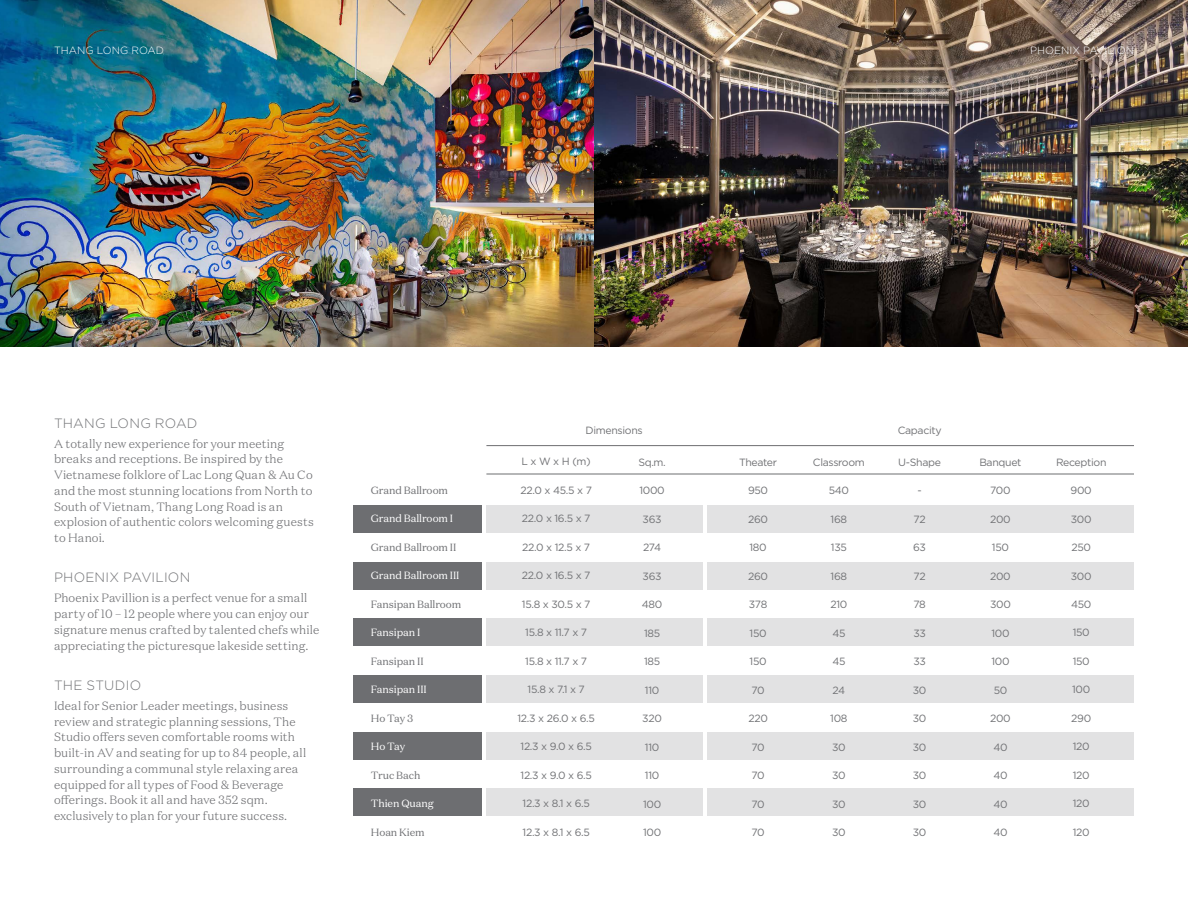
<style>
.page{position:relative;width:1188px;height:918px;background:#fff}
.page>*{position:absolute;margin:0;border:0;box-sizing:border-box;transform-origin:0 0}
.t1{font:300 13.5px "Gotham";letter-spacing:.015em;color:#717275}
.t2{font:300 12px/15.8px "Domaine Text";letter-spacing:.005em;color:#717275}
.t3{font:10.5px "Gotham";letter-spacing:-.03em;color:#717275}
.t4{font:10.5px "Domaine Text";letter-spacing:-.01em;color:#717275}
.t5{font:10.5px "Domaine Text";letter-spacing:-.01em;color:#fff}
.t6{font:300 10.5px "Gotham";color:#fff}
</style>
<div class="page">
<img style="left:0;top:0;width:594px;height:347px">
<img style="left:594px;top:0;width:594px;height:347px">
<div style="left:353px;top:505px;width:129px;height:28px;background:#6d6e71"></div>
<div style="left:486px;top:505px;width:217px;height:28px;background:#e2e2e3"></div>
<div style="left:486px;top:562px;width:217px;height:28px;background:#e2e2e3"></div>
<div style="left:486px;top:619px;width:217px;height:27px;background:#e2e2e3"></div>
<div style="left:486px;top:675px;width:217px;height:28px;background:#e2e2e3"></div>
<div style="left:486px;top:732px;width:217px;height:27px;background:#e2e2e3"></div>
<div style="left:486px;top:788px;width:217px;height:28px;background:#e2e2e3"></div>
<div style="left:707px;top:505px;width:427px;height:28px;background:#e2e2e3"></div>
<div style="left:707px;top:562px;width:427px;height:28px;background:#e2e2e3"></div>
<div style="left:707px;top:619px;width:427px;height:27px;background:#e2e2e3"></div>
<div style="left:707px;top:675px;width:427px;height:28px;background:#e2e2e3"></div>
<div style="left:707px;top:732px;width:427px;height:27px;background:#e2e2e3"></div>
<div style="left:707px;top:788px;width:427px;height:28px;background:#e2e2e3"></div>
<div style="left:353px;top:562px;width:129px;height:28px;background:#6d6e71"></div>
<div style="left:353px;top:619px;width:129px;height:27px;background:#6d6e71"></div>
<div style="left:353px;top:675px;width:129px;height:28px;background:#6d6e71"></div>
<div style="left:353px;top:732px;width:129px;height:27px;background:#6d6e71"></div>
<div style="left:353px;top:788px;width:129px;height:28px;background:#6d6e71"></div>
<hr style="left:486px;top:445px;width:648px;height:1px;background:#6d6e71">
<hr style="left:486px;top:474px;width:648px;height:1px;background:#6d6e71">
<p class="t6" style="left:54px;top:44px;width:112px">THANG LONG ROAD</p>
<p class="t6" style="left:1030px;top:43px;width:105px">PHOENIX PAVILION</p>
<p class="t1" style="left:54px;top:414px;width:145px">THANG LONG ROAD</p>
<p class="t2" style="left:54px;top:435px;width:261px">A totally new experience for your meeting breaks and receptions. Be inspired by the Vietnamese folklore of Lac Long Quan &amp; Au Co and the most stunning locations from North to South of Vietnam, Thang Long Road is an explosion of authentic colors welcoming guests to Hanoi.</p>
<p class="t1" style="left:54px;top:569px;width:138px">PHOENIX PAVILION</p>
<p class="t2" style="left:54px;top:590px;width:267px">Phoenix Pavillion is a perfect venue for a small party of 10 – 12 people where you can enjoy our signature menus crafted by talented chefs while appreciating the picturesque lakeside setting.</p>
<p class="t1" style="left:54px;top:677px;width:89px">THE STUDIO</p>
<p class="t2" style="left:54px;top:698px;width:254px">Ideal for Senior Leader meetings, business review and strategic planning sessions, The Studio offers seven comfortable rooms with built-in AV and seating for up to 84 people, all surrounding a communal style relaxing area equipped for all types of Food &amp; Beverage offerings. Book it all and have 352 sqm. exclusively to plan for your future success.</p>
<p class="t4" style="left:371px;top:483px;width:79px">Grand Ballroom</p>
<p class="t5" style="left:371px;top:512px;width:84px">Grand Ballroom I</p>
<p class="t4" style="left:371px;top:540px;width:87px">Grand Ballroom II</p>
<p class="t5" style="left:371px;top:569px;width:90px">Grand Ballroom III</p>
<p class="t4" style="left:371px;top:597px;width:92px">Fansipan Ballroom</p>
<p class="t5" style="left:371px;top:626px;width:51px">Fansipan I</p>
<p class="t4" style="left:371px;top:654px;width:54px">Fansipan II</p>
<p class="t5" style="left:371px;top:683px;width:57px">Fansipan III</p>
<p class="t4" style="left:371px;top:711px;width:44px">Ho Tay 3</p>
<p class="t5" style="left:371px;top:740px;width:36px">Ho Tay</p>
<p class="t4" style="left:371px;top:768px;width:51px">Truc Bach</p>
<p class="t5" style="left:371px;top:797px;width:64px">Thien Quang</p>
<p class="t4" style="left:371px;top:825px;width:55px">Hoan Kiem</p>
<p class="t3" style="left:585px;top:423px;width:59px">Dimensions</p>
<p class="t3" style="left:898px;top:423px;width:45px">Capacity</p>
<p class="t3" style="left:638px;top:455px;width:29px">Sq.m.</p>
<p class="t3" style="left:639px;top:484px;width:27px">1000</p>
<p class="t3" style="left:643px;top:512px;width:20px">363</p>
<p class="t3" style="left:643px;top:541px;width:19px">274</p>
<p class="t3" style="left:643px;top:569px;width:20px">363</p>
<p class="t3" style="left:642px;top:598px;width:22px">480</p>
<p class="t3" style="left:644px;top:626px;width:18px">185</p>
<p class="t3" style="left:644px;top:655px;width:18px">185</p>
<p class="t3" style="left:645px;top:683px;width:16px">110</p>
<p class="t3" style="left:642px;top:712px;width:21px">320</p>
<p class="t3" style="left:645px;top:740px;width:16px">110</p>
<p class="t3" style="left:645px;top:769px;width:16px">110</p>
<p class="t3" style="left:643px;top:797px;width:20px">100</p>
<p class="t3" style="left:643px;top:826px;width:20px">100</p>
<p class="t3" style="left:522px;top:455px;width:71px">L x W x H (m)</p>
<p class="t3" style="left:521px;top:483px;width:73px">22.0 x 45.5 x 7</p>
<p class="t3" style="left:522px;top:512px;width:70px">22.0 x 16.5 x 7</p>
<p class="t3" style="left:522px;top:540px;width:69px">22.0 x 12.5 x 7</p>
<p class="t3" style="left:522px;top:569px;width:70px">22.0 x 16.5 x 7</p>
<p class="t3" style="left:522px;top:597px;width:70px">15.8 x 30.5 x 7</p>
<p class="t3" style="left:525px;top:626px;width:64px">15.8 x 11.7 x 7</p>
<p class="t3" style="left:525px;top:654px;width:64px">15.8 x 11.7 x 7</p>
<p class="t3" style="left:528px;top:683px;width:59px">15.8 x 7.1 x 7</p>
<p class="t3" style="left:518px;top:711px;width:79px">12.3 x 26.0 x 6.5</p>
<p class="t3" style="left:521px;top:740px;width:73px">12.3 x 9.0 x 6.5</p>
<p class="t3" style="left:521px;top:768px;width:73px">12.3 x 9.0 x 6.5</p>
<p class="t3" style="left:523px;top:797px;width:69px">12.3 x 8.1 x 6.5</p>
<p class="t3" style="left:523px;top:825px;width:69px">12.3 x 8.1 x 6.5</p>
<p class="t3" style="left:898px;top:455px;width:44px">U-Shape</p>
<p class="t3" style="left:918px;top:484px;width:6px">-</p>
<p class="t3" style="left:914px;top:512px;width:14px">72</p>
<p class="t3" style="left:913px;top:541px;width:14px">63</p>
<p class="t3" style="left:914px;top:569px;width:14px">72</p>
<p class="t3" style="left:913px;top:598px;width:14px">78</p>
<p class="t3" style="left:913px;top:626px;width:14px">33</p>
<p class="t3" style="left:913px;top:655px;width:14px">33</p>
<p class="t3" style="left:913px;top:683px;width:15px">30</p>
<p class="t3" style="left:913px;top:712px;width:15px">30</p>
<p class="t3" style="left:913px;top:740px;width:15px">30</p>
<p class="t3" style="left:913px;top:769px;width:15px">30</p>
<p class="t3" style="left:913px;top:797px;width:15px">30</p>
<p class="t3" style="left:913px;top:826px;width:15px">30</p>
<p class="t3" style="left:813px;top:455px;width:53px">Classroom</p>
<p class="t3" style="left:829px;top:484px;width:22px">540</p>
<p class="t3" style="left:831px;top:512px;width:18px">168</p>
<p class="t3" style="left:831px;top:541px;width:17px">135</p>
<p class="t3" style="left:831px;top:569px;width:18px">168</p>
<p class="t3" style="left:830px;top:598px;width:18px">210</p>
<p class="t3" style="left:832px;top:626px;width:15px">45</p>
<p class="t3" style="left:832px;top:655px;width:15px">45</p>
<p class="t3" style="left:833px;top:683px;width:14px">24</p>
<p class="t3" style="left:830px;top:712px;width:19px">108</p>
<p class="t3" style="left:832px;top:740px;width:15px">30</p>
<p class="t3" style="left:832px;top:769px;width:15px">30</p>
<p class="t3" style="left:832px;top:797px;width:15px">30</p>
<p class="t3" style="left:832px;top:826px;width:15px">30</p>
<p class="t3" style="left:739px;top:455px;width:40px">Theater</p>
<p class="t3" style="left:748px;top:484px;width:22px">950</p>
<p class="t3" style="left:748px;top:512px;width:21px">260</p>
<p class="t3" style="left:750px;top:541px;width:19px">180</p>
<p class="t3" style="left:748px;top:569px;width:21px">260</p>
<p class="t3" style="left:749px;top:598px;width:20px">378</p>
<p class="t3" style="left:750px;top:626px;width:19px">150</p>
<p class="t3" style="left:750px;top:655px;width:19px">150</p>
<p class="t3" style="left:752px;top:683px;width:15px">70</p>
<p class="t3" style="left:748px;top:712px;width:21px">220</p>
<p class="t3" style="left:752px;top:740px;width:15px">70</p>
<p class="t3" style="left:752px;top:769px;width:15px">70</p>
<p class="t3" style="left:752px;top:797px;width:15px">70</p>
<p class="t3" style="left:752px;top:826px;width:15px">70</p>
<p class="t3" style="left:979px;top:455px;width:44px">Banquet</p>
<p class="t3" style="left:990px;top:484px;width:22px">700</p>
<p class="t3" style="left:990px;top:512px;width:22px">200</p>
<p class="t3" style="left:992px;top:541px;width:19px">150</p>
<p class="t3" style="left:990px;top:569px;width:22px">200</p>
<p class="t3" style="left:990px;top:598px;width:22px">300</p>
<p class="t3" style="left:991px;top:626px;width:20px">100</p>
<p class="t3" style="left:991px;top:655px;width:20px">100</p>
<p class="t3" style="left:994px;top:683px;width:15px">50</p>
<p class="t3" style="left:990px;top:712px;width:22px">200</p>
<p class="t3" style="left:993px;top:740px;width:16px">40</p>
<p class="t3" style="left:993px;top:769px;width:16px">40</p>
<p class="t3" style="left:993px;top:797px;width:16px">40</p>
<p class="t3" style="left:993px;top:826px;width:16px">40</p>
<p class="t3" style="left:1056px;top:455px;width:52px">Reception</p>
<p class="t3" style="left:1071px;top:484px;width:23px">900</p>
<p class="t3" style="left:1071px;top:512px;width:22px">300</p>
<p class="t3" style="left:1071px;top:541px;width:21px">250</p>
<p class="t3" style="left:1071px;top:569px;width:22px">300</p>
<p class="t3" style="left:1071px;top:598px;width:22px">450</p>
<p class="t3" style="left:1073px;top:626px;width:19px">150</p>
<p class="t3" style="left:1073px;top:655px;width:19px">150</p>
<p class="t3" style="left:1072px;top:683px;width:20px">100</p>
<p class="t3" style="left:1071px;top:712px;width:21px">290</p>
<p class="t3" style="left:1073px;top:740px;width:18px">120</p>
<p class="t3" style="left:1073px;top:769px;width:18px">120</p>
<p class="t3" style="left:1073px;top:797px;width:18px">120</p>
<p class="t3" style="left:1073px;top:826px;width:18px">120</p>
</div>
